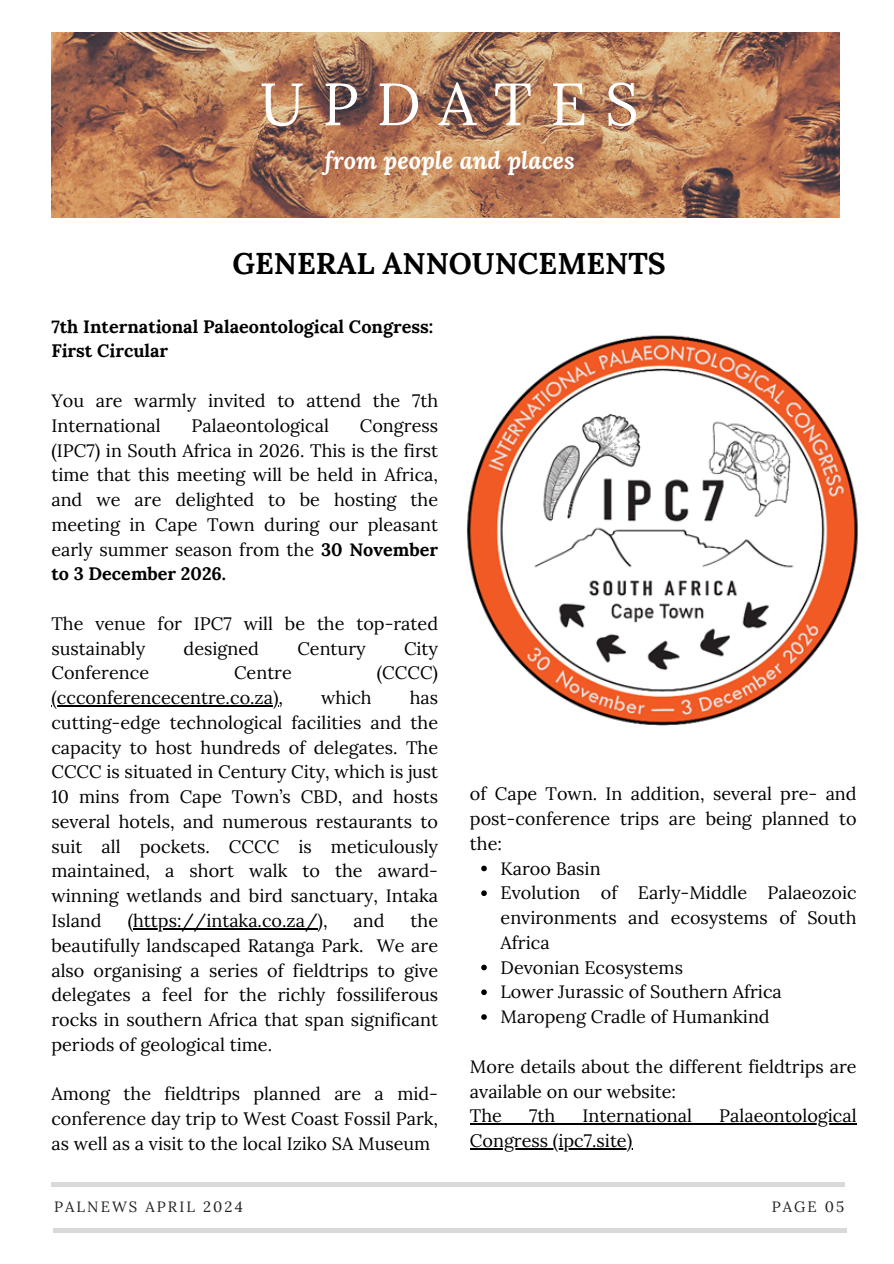
<style>
.page{position:relative;width:894px;height:1264px;background:#fff}
.page>*{position:absolute;margin:0;border:0;box-sizing:border-box;transform-origin:0 0}
.t1{font:59.55px "Lora";letter-spacing:.3em;color:#fff}
.t2{font:700 30px "Lora";color:#000}
.t3{font:italic 700 24px "Lora";color:#fff}
.t4{font:18px/24.8px "Lora";color:#000;text-align:justify}
.t5{font:700 18px/24.8px "Lora";color:#000}
.t6{font:14.85px "Lora";letter-spacing:.14em;color:#222}
.s1{font-weight:700}
</style>
<div class="page">
<img style="left:51px;top:32px;width:788px;height:186px">
<hr style="left:51px;top:1182px;width:793px;height:4px;background:#d9d9d9">
<hr style="left:53px;top:1228px;width:793px;height:3px;background:#000">
<img style="left:467px;top:335px;width:391px;height:391px">
<hr style="left:51px;top:705px;width:227px;height:1px;background:#000">
<hr style="left:133px;top:928px;width:184px;height:1px;background:#000">
<svg style="left:481px;top:865px;width:5px;height:6px"></svg>
<svg style="left:481px;top:890px;width:5px;height:6px"></svg>
<svg style="left:481px;top:964px;width:5px;height:6px"></svg>
<svg style="left:481px;top:989px;width:5px;height:6px"></svg>
<svg style="left:481px;top:1014px;width:5px;height:5px"></svg>
<hr style="left:470px;top:1123px;width:386px;height:1px;background:#000">
<hr style="left:470px;top:1148px;width:162px;height:1px;background:#000">
<h6 class="t1" style="left:260px;top:65px;width:380px">UPDATES</h6>
<p class="t3" style="left:324px;top:144px;width:252px">from people and places</p>
<p class="t2" style="left:232px;top:244px;width:435px">GENERAL ANNOUNCEMENTS</p>
<h1 class="t5" style="left:51px;top:314px;width:383px">7th International Palaeontological Congress:<br>First Circular</h1>
<h3 class="t4" style="left:51px;top:388px;width:388px">You are warmly invited to attend the 7th<br>International</h3>
<h3 class="t4" style="left:191px;top:413px;width:139px">Palaeontological</h3>
<h3 class="t4" style="left:51px;top:413px;width:388px;text-indent:308px">Congress (IPC7) in South Africa in 2026. This is the first time that this meeting will be held in Africa, and we are delighted to be hosting the meeting in Cape Town during our pleasant early summer season from the <span class="s1">30 November to 3 December 2026.</span></h3>
<h5 class="t4" style="left:51px;top:611px;width:388px">The venue for IPC7 will be the top-rated sustainably</h5>
<h5 class="t4" style="left:183px;top:635px;width:77px">designed</h5>
<h5 class="t4" style="left:297px;top:635px;width:70px">Century</h5>
<h5 class="t4" style="left:404px;top:635px;width:36px">City</h5>
<h5 class="t4" style="left:51px;top:660px;width:99px">Conference</h5>
<h5 class="t4" style="left:234px;top:660px;width:59px">Centre</h5>
<h5 class="t4" style="left:376px;top:660px;width:63px">(CCCC)</h5>
<h6 class="t4" style="left:51px;top:685px;width:233px">(ccconferencecentre.co.za),</h6>
<h6 class="t4" style="left:321px;top:685px;width:52px">which</h6>
<h6 class="t4" style="left:51px;top:685px;width:388px;text-indent:358px">has cutting-edge technological facilities and the capacity to host hundreds of delegates. The CCCC is situated in Century City, which is just 10 mins from Cape Town’s CBD, and hosts several hotels, and numerous restaurants to suit all pockets. CCCC is meticulously maintained, a short walk to the award&shy;winning wetlands and bird sanctuary, Intaka Island</h6>
<h6 class="t4" style="left:128px;top:908px;width:201px">(https://intaka.co.za/),</h6>
<h6 class="t4" style="left:353px;top:908px;width:32px">and</h6>
<h6 class="t4" style="left:51px;top:908px;width:388px;text-indent:359px">the beautifully landscaped Ratanga Park. We are also organising a series of fieldtrips to give delegates a feel for the richly fossiliferous rocks in southern Africa that span significant periods of geological time.</h6>
<h6 class="t4" style="left:51px;top:1081px;width:388px">Among the fieldtrips planned are a mid&shy;conference day trip to West Coast Fossil Park, as well as a visit to the local Iziko SA Museum</h6>
<p class="t4" style="left:470px;top:781px;width:388px">of Cape Town. In addition, several pre- and post-conference trips are being planned to the:</p>
<p class="t4" style="left:500px;top:855px;width:101px">Karoo Basin</p>
<p class="t4" style="left:500px;top:880px;width:357px">Evolution of Early-Middle Palaeozoic environments and ecosystems of South Africa</p>
<h6 class="t4" style="left:500px;top:954px;width:184px">Devonian Ecosystems</h6>
<p class="t4" style="left:500px;top:979px;width:283px">Lower Jurassic of Southern Africa</p>
<p class="t4" style="left:500px;top:1004px;width:270px">Maropeng Cradle of Humankind</p>
<p class="t4" style="left:470px;top:1053px;width:388px">More details about the different fieldtrips are available on our website:</p>
<p class="t4" style="left:470px;top:1103px;width:34px">The</p>
<p class="t4" style="left:529px;top:1103px;width:28px">7th</p>
<p class="t4" style="left:582px;top:1103px;width:111px">International</p>
<p class="t4" style="left:719px;top:1103px;width:139px">Palaeontological</p>
<p class="t4" style="left:470px;top:1128px;width:164px">Congress (ipc7.site)</p>
<h6 class="t6" style="left:54px;top:1196px;width:190px">PALNEWS APRIL 2024</h6>
<p class="t6" style="left:771px;top:1196px;width:74px">PAGE 05</p>
</div>
